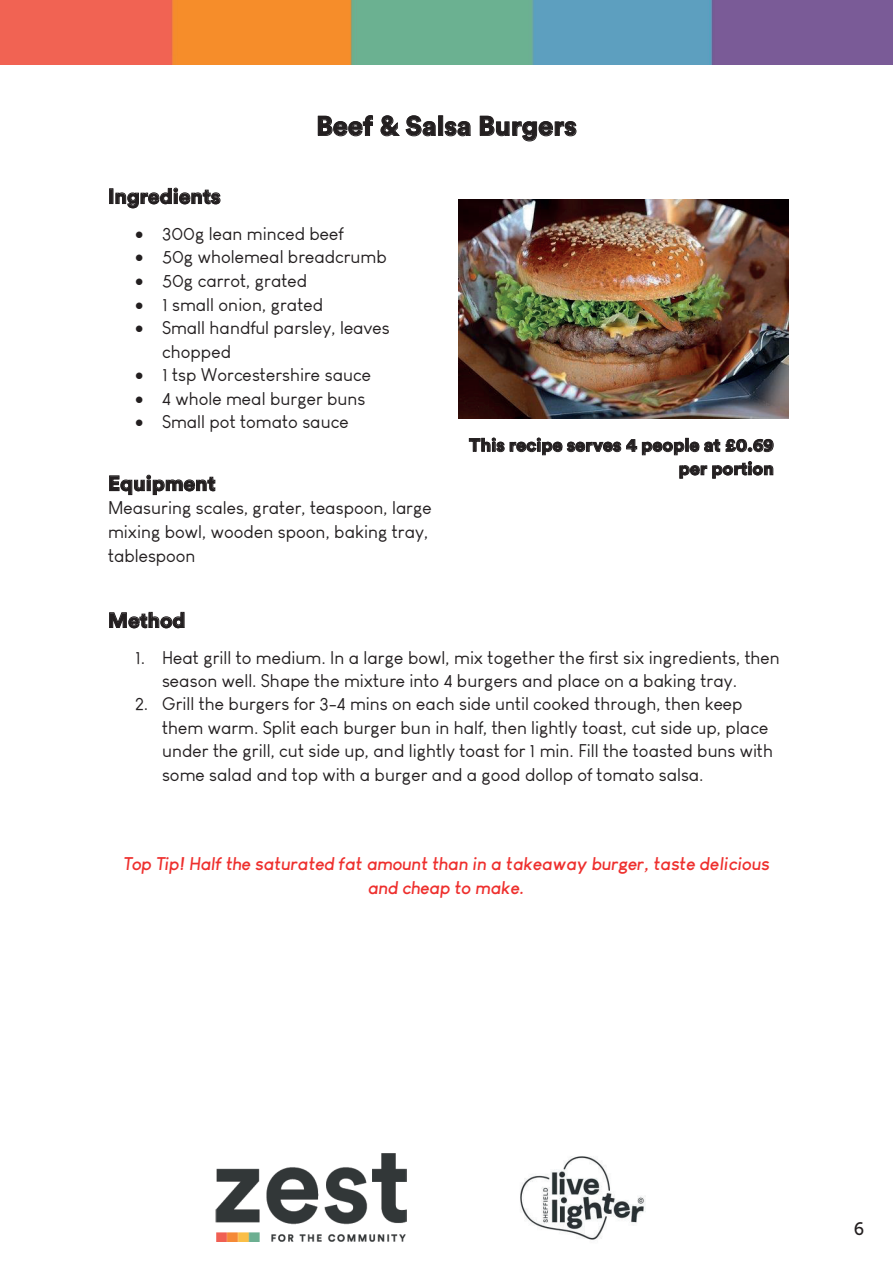
<style>
.page{position:relative;width:893px;height:1263px;background:#fff}
.page>*{position:absolute;margin:0;border:0;box-sizing:border-box;transform-origin:0 0}
.t1{font:900 27px "Circular Std";color:#231f20}
.t2{font:900 20.85px "Circular Std";color:#231f20}
.t3{font:18px/23.4px "Louis George Cafe";letter-spacing:.005em;color:#231f20}
.t4{font:italic 700 18px/23.4px "Louis George Cafe";color:#ee2f2d;text-align:center}
.t5{font:900 18px/23.4px "Circular Std";color:#231f20;text-align:right}
.t6{font:18px "Museo Sans Rounded 500";color:#231f20}
</style>
<div class="page">
<img style="left:0;top:0;width:893px;height:64px">
<img style="left:520px;top:1156px;width:126px;height:84px">
<img style="left:216px;top:1153px;width:190px;height:88px">
<svg style="left:318px;top:115px;width:55px;height:22px"></svg>
<svg style="left:380px;top:115px;width:56px;height:22px"></svg>
<div style="left:438px;top:115px;width:5px;height:21px;border:1px solid #231f20"></div>
<svg style="left:444px;top:121px;width:27px;height:16px"></svg>
<svg style="left:479px;top:115px;width:98px;height:27px"></svg>
<div style="left:109px;top:188px;width:4px;height:16px;border:1px solid #231f20"></div>
<svg style="left:115px;top:187px;width:106px;height:21px"></svg>
<svg style="left:109px;top:474px;width:106px;height:21px"></svg>
<svg style="left:109px;top:612px;width:76px;height:16px"></svg>
<svg style="left:469px;top:437px;width:251px;height:18px"></svg>
<svg style="left:726px;top:439px;width:48px;height:13px"></svg>
<svg style="left:679px;top:461px;width:94px;height:18px"></svg>
<img style="left:459px;top:199px;width:329px;height:220px">
<h1 class="t1" style="left:316px;top:108px;width:262px">Beef &amp; Salsa Burgers</h1>
<p class="t2" style="left:108px;top:182px;width:114px">Ingredients</p>
<p class="t3" style="left:135px;top:222px;width:210px">• 300g lean minced beef</p>
<p class="t3" style="left:135px;top:245px;width:253px">• 50g wholemeal breadcrumb</p>
<p class="t3" style="left:135px;top:269px;width:174px">• 50g carrot, grated</p>
<p class="t3" style="left:135px;top:292px;width:190px">• 1 small onion, grated</p>
<p class="t3" style="left:162px;top:316px;width:229px;text-indent:-27px">• Small handful parsley, leaves chopped</p>
<p class="t3" style="left:135px;top:363px;width:238px">• 1 tsp Worcestershire sauce</p>
<p class="t3" style="left:135px;top:386px;width:232px">• 4 whole meal burger buns</p>
<p class="t3" style="left:135px;top:410px;width:215px">• Small pot tomato sauce</p>
<p class="t2" style="left:108px;top:469px;width:109px">Equipment</p>
<p class="t3" style="left:108px;top:496px;width:325px">Measuring scales, grater, teaspoon, large mixing bowl, wooden spoon, baking tray, tablespoon</p>
<p class="t5" style="left:469px;top:433px;width:306px">This recipe serves 4 people at £0.69 per portion</p>
<p class="t2" style="left:108px;top:606px;width:79px">Method</p>
<p class="t3" style="left:162px;top:645px;width:619px;text-indent:-27px">1. Heat grill to medium. In a large bowl, mix together the first six ingredients, then season well. Shape the mixture into 4 burgers and place on a baking tray.</p>
<p class="t3" style="left:162px;top:692px;width:612px;text-indent:-27px">2. Grill the burgers for 3-4 mins on each side until cooked through, then keep them warm. Split each burger bun in half, then lightly toast, cut side up, place under the grill, cut side up, and lightly toast for 1 min. Fill the toasted buns with some salad and top with a burger and a good dollop of tomato salsa.</p>
<p class="t4" style="left:123px;top:852px;width:648px">Top Tip! Half the saturated fat amount than in a takeaway burger, taste delicious and cheap to make.</p>
<p class="t6" style="left:854px;top:1218px;width:12px">6</p>
</div>
